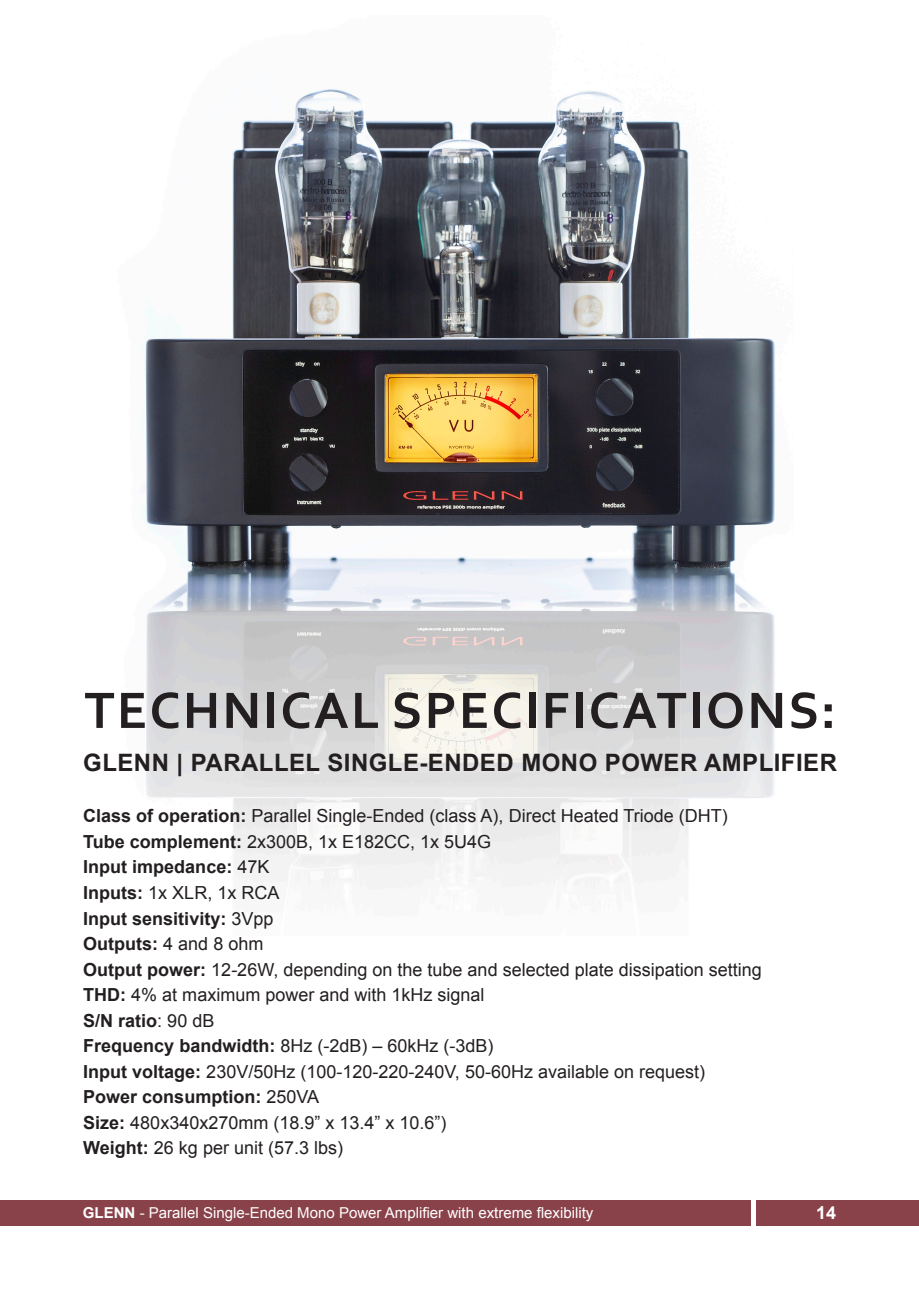
<style>
.page{position:relative;width:919px;height:1289px;background:#fff}
.page>*{position:absolute;margin:0;border:0;box-sizing:border-box;transform-origin:0 0}
.t1{font:700 53.55px "Corbel";letter-spacing:.04em;color:#231f20}
.t2{font:700 24px "Arial";letter-spacing:.02em;color:#231f20}
.t3{font:18px "Arial";color:#231f20}
.t4{font:700 18px "Arial";color:#231f20}
.t5{font:700 18px "Arial";color:#fff}
.t6{font:15px "Arial";color:#fff}
.s1{font-weight:700}
.s2{font-weight:400}
</style>
<div class="page">
<img style="left:140px;top:89px;width:635px;height:808px">
<div style="left:756px;top:1199px;width:162px;height:26px;background:#89424a"></div>
<div style="left:0;top:1199px;width:750px;height:26px;background:#89424a"></div>
<p class="t1" style="left:84px;top:677px;width:753px">TECHNICAL SPECIFICATIONS:</p>
<p class="t2" style="left:83px;top:747px;width:755px">GLENN | PARALLEL SINGLE-ENDED MONO POWER AMPLIFIER</p>
<p class="t3" style="left:83px;top:804px;width:646px"><span class="s1">Class of operation:</span> Parallel Single-Ended (class A), Direct Heated Triode (DHT)</p>
<p class="t3" style="left:83px;top:829px;width:409px"><span class="s1">Tube complement:</span> 2x300B, 1x E182CC, 1x 5U4G</p>
<p class="t4" style="left:83px;top:855px;width:188px">Input impedance: <span class="s2">47K</span></p>
<p class="t3" style="left:83px;top:880px;width:198px"><span class="s1">Inputs:</span> 1x XLR, 1x RCA</p>
<p class="t4" style="left:83px;top:906px;width:192px">Input sensitivity: <span class="s2">3Vpp</span></p>
<p class="t4" style="left:83px;top:931px;width:182px">Outputs: <span class="s2">4 and 8 ohm</span></p>
<p class="t3" style="left:83px;top:957px;width:680px"><span class="s1">Output power:</span> 12-26W, depending on the tube and selected plate dissipation setting</p>
<p class="t3" style="left:83px;top:982px;width:403px"><span class="s1">THD:</span> 4% at maximum power and with 1kHz signal</p>
<p class="t4" style="left:83px;top:1008px;width:133px">S/N ratio<span class="s2">: 90 dB</span></p>
<p class="t3" style="left:83px;top:1033px;width:412px"><span class="s1">Frequency bandwidth:</span> 8Hz (-2dB) – 60kHz (-3dB)</p>
<p class="t3" style="left:83px;top:1059px;width:623px"><span class="s1">Input voltage:</span> 230V/50Hz (100-120-220-240V, 50-60Hz available on request)</p>
<p class="t4" style="left:83px;top:1084px;width:237px">Power consumption: <span class="s2">250VA</span></p>
<p class="t3" style="left:83px;top:1110px;width:365px"><span class="s1">Size:</span> 480x340x270mm (18.9” x 13.4” x 10.6”)</p>
<p class="t3" style="left:83px;top:1135px;width:261px"><span class="s1">Weight:</span> 26 kg per unit (57.3 lbs)</p>
<p class="t6" style="left:83px;top:1202px;width:512px"><span class="s1">GLENN</span> - Parallel Single-Ended Mono Power Amplifier with extreme flexibility</p>
<p class="t5" style="left:816px;top:1200px;width:22px">14</p>
</div>
